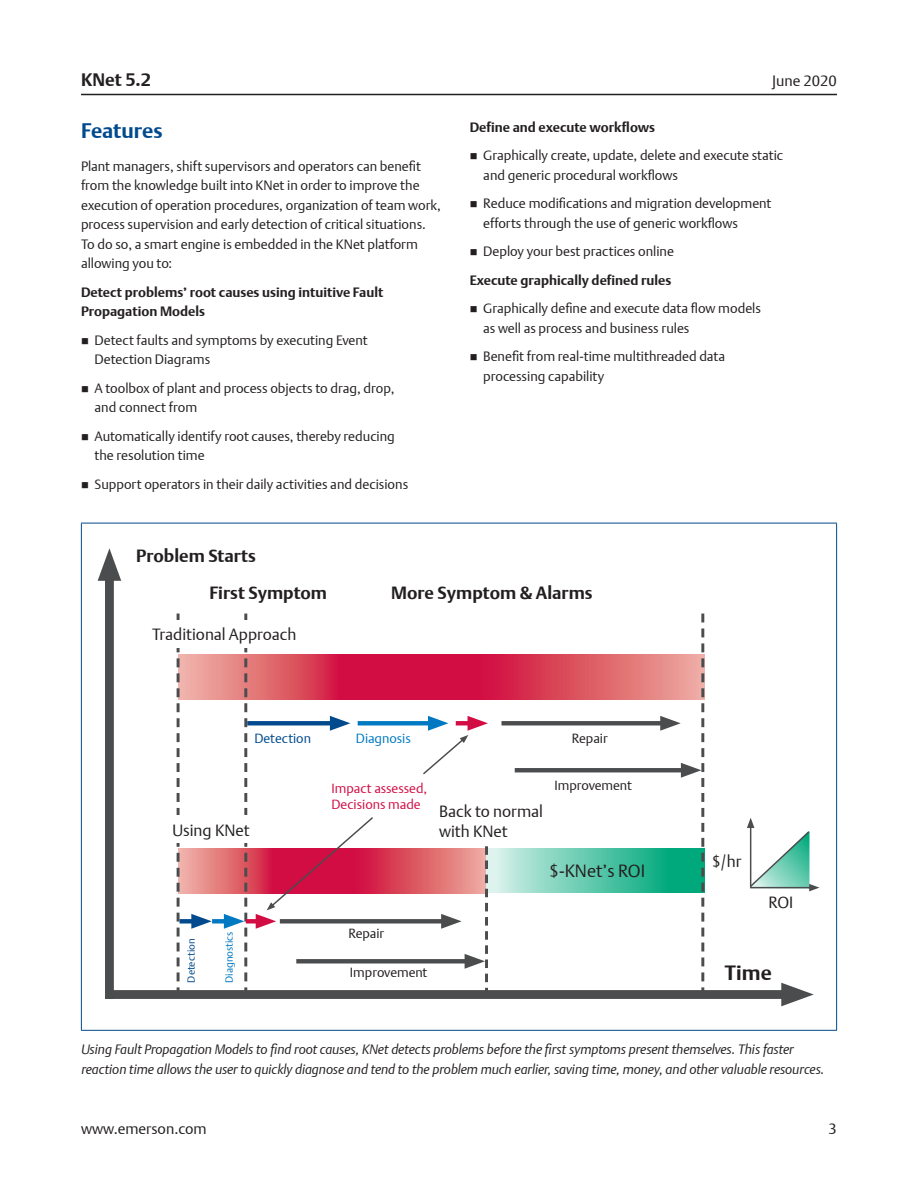
<style>
.page{position:relative;width:918px;height:1188px;background:#fff}
.page>*{position:absolute;margin:0;border:0;box-sizing:border-box;transform-origin:0 0}
.Subhead_1{font:700 21px "DTL Argo T";letter-spacing:-.005em;color:#004a8d}
.t1{font:700 20.55px "DTL Argo T";color:#231f20}
.t2{font:700 18px "DTL Argo T";color:#231f20}
.t3{font:700 17.7px/37px "DTL Argo T";color:#231f20}
.t4{font:17.7px "DTL Argo T Light";color:#231f20}
.t5{font:16.2px/19.2px "DTL Argo T Light";color:#231f20}
.t6{font:15px "DTL Argo T Light";color:#231f20}
.Body_Text{font:13.5px/19.5px "DTL Argo T Light";color:#231f20}
.Image_Illustration_C{font:italic 13.5px/19.5px "DTL Argo T Light";letter-spacing:-.005em;color:#231f20}
.Body_Text-2{font:700 13.5px/19.5px "DTL Argo T";color:#231f20}
.t7{font:13.2px "DTL Argo T Light";letter-spacing:-.005em;color:#231f20}
.t8{font:13.2px/16.2px "DTL Argo T Light";color:#d20d44}
.t9{font:13.2px "DTL Argo T Light";color:#004a8d}
.t10{font:13.2px "DTL Argo T Light";color:#0079c2}
.t11{font:10.35px "DTL Argo T Light";color:#0079c2}
.t12{font:10.35px "DTL Argo T Light";color:#004a8d}
</style>
<div class="page">
<hr style="left:81px;top:94px;width:756px;height:1px;background:#231f20">
<hr style="left:81px;top:1030px;width:756px;height:1px;background:#004a8d">
<hr style="left:81px;top:523px;width:756px;height:1px;background:#004a8d">
<hr style="left:81px;top:523px;width:1px;height:507px;background:#004a8d">
<hr style="left:836px;top:523px;width:1px;height:507px;background:#004a8d">
<svg style="left:488px;top:848px;width:172px;height:45px;background:#75d0b7"></svg>
<svg style="left:180px;top:848px;width:261px;height:45px;background:#df6870"></svg>
<svg style="left:180px;top:655px;width:480px;height:44px;background:#da425c"></svg>
<div style="left:105px;top:567px;width:9px;height:432px;background:#4b4c4d"></div>
<svg style="left:98px;top:548px;width:23px;height:33px"></svg>
<div style="left:109px;top:990px;width:686px;height:9px;background:#4b4c4d"></div>
<svg style="left:781px;top:983px;width:33px;height:23px"></svg>
<svg style="left:177px;top:614px;width:3px;height:376px"></svg>
<svg style="left:247px;top:721px;width:83px;height:4px"></svg>
<svg style="left:330px;top:716px;width:20px;height:15px"></svg>
<svg style="left:358px;top:721px;width:63px;height:4px"></svg>
<div style="left:180px;top:919px;width:19px;height:5px;background:#004a8d"></div>
<svg style="left:191px;top:914px;width:21px;height:15px"></svg>
<div style="left:212px;top:919px;width:20px;height:5px;background:#0079c2"></div>
<svg style="left:224px;top:614px;width:23px;height:377px"></svg>
<div style="left:246px;top:919px;width:18px;height:5px;background:#d20d44"></div>
<div style="left:280px;top:919px;width:169px;height:5px;background:#4b4c4d"></div>
<div style="left:296px;top:959px;width:177px;height:5px;background:#4b4c4d"></div>
<svg style="left:441px;top:846px;width:47px;height:145px"></svg>
<hr style="left:501px;top:721px;width:167px;height:4px;background:#4b4c4d">
<hr style="left:515px;top:768px;width:174px;height:4px;background:#4b4c4d">
<svg style="left:660px;top:614px;width:44px;height:377px"></svg>
<div style="left:166px;top:815px;width:90px;height:28px;background:#fff"></div>
<div style="left:146px;top:620px;width:157px;height:27px;background:#fff"></div>
<svg style="left:747px;top:818px;width:72px;height:73px"></svg>
<svg style="left:256px;top:817px;width:119px;height:112px"></svg>
<svg style="left:421px;top:716px;width:67px;height:59px"></svg>
<h3 class="t2" style="left:81px;top:69px;width:72px">KNet 5.2</h3>
<p class="t6" style="left:772px;top:72px;width:66px">June 2020</p>
<p class="Subhead_1" style="left:81px;top:118px;width:83px">Features</p>
<p class="Body_Text" style="left:81px;top:156px;width:361px">Plant managers, shift supervisors and operators can benefit from the knowledge built into KNet in order to improve the execution of operation procedures, organization of team work, process supervision and early detection of critical situations.<br>To do so, a smart engine is embedded in the KNet platform allowing you to:</p>
<p class="Body_Text-2" style="left:81px;top:282px;width:304px">Detect problems’ root causes using intuitive Fault<br>Propagation Models</p>
<p class="Body_Text" style="left:94px;top:330px;width:275px">Detect faults and symptoms by executing Event<br>Detection Diagrams</p>
<p class="Body_Text" style="left:94px;top:378px;width:301px">A toolbox of plant and process objects to drag, drop, and connect from</p>
<p class="Body_Text" style="left:94px;top:426px;width:302px">Automatically identify root causes, thereby reducing the resolution time</p>
<p class="Body_Text" style="left:94px;top:474px;width:315px">Support operators in their daily activities and decisions</p>
<p class="Body_Text-2" style="left:470px;top:117px;width:187px">Define and execute workflows</p>
<p class="Body_Text" style="left:483px;top:146px;width:301px">Graphically create, update, delete and execute static and generic procedural workflows</p>
<p class="Body_Text" style="left:483px;top:194px;width:290px">Reduce modifications and migration development efforts through the use of generic workflows</p>
<p class="Body_Text" style="left:483px;top:242px;width:192px">Deploy your best practices online</p>
<p class="Body_Text-2" style="left:470px;top:270px;width:203px">Execute graphically defined rules</p>
<p class="Body_Text" style="left:483px;top:299px;width:279px">Graphically define and execute data flow models as well as process and business rules</p>
<p class="Body_Text" style="left:483px;top:347px;width:243px">Benefit from real-time multithreaded data processing capability</p>
<p class="t3" style="left:209px;top:537px;width:119px;text-indent:-73px">Problem Starts<br>First Symptom</p>
<p class="t5" style="left:152px;top:624px;width:146px">Traditional Approach</p>
<p class="t3" style="left:391px;top:574px;width:203px">More Symptom &amp; Alarms</p>
<p class="t9" style="left:254px;top:730px;width:58px">Detection</p>
<p class="t5" style="left:173px;top:820px;width:79px">Using KNet</p>
<p class="t12" style="left:185px;top:983px;width:46px;rotate:-90deg">Detection</p>
<p class="t11" style="left:223px;top:983px;width:53px;rotate:-90deg">Diagnostics</p>
<p class="t10" style="left:356px;top:730px;width:56px">Diagnosis</p>
<p class="t8" style="left:331px;top:780px;width:97px">Impact assessed,<br>Decisions made</p>
<p class="t5" style="left:439px;top:802px;width:105px">Back to normal with KNet</p>
<p class="t7" style="left:572px;top:730px;width:37px">Repair</p>
<p class="t7" style="left:554px;top:778px;width:79px">Improvement</p>
<p class="t4" style="left:549px;top:860px;width:98px">$-KNet’s ROI</p>
<p class="t7" style="left:349px;top:926px;width:37px">Repair</p>
<p class="t5" style="left:712px;top:851px;width:31px">$/hr</p>
<p class="t5" style="left:768px;top:892px;width:26px">ROI</p>
<p class="t7" style="left:350px;top:964px;width:79px">Improvement</p>
<p class="t1" style="left:725px;top:960px;width:48px">Time</p>
<p class="Image_Illustration_C" style="left:81px;top:1040px;width:745px">Using Fault Propagation Models to find root causes, KNet detects problems before the first symptoms present themselves. This faster reaction time allows the user to quickly diagnose and tend to the problem much earlier, saving time, money, and other valuable resources.</p>
<p class="t6" style="left:81px;top:1120px;width:127px">www.emerson.com</p>
<p class="t6" style="left:829px;top:1120px;width:10px">3</p>
</div>
